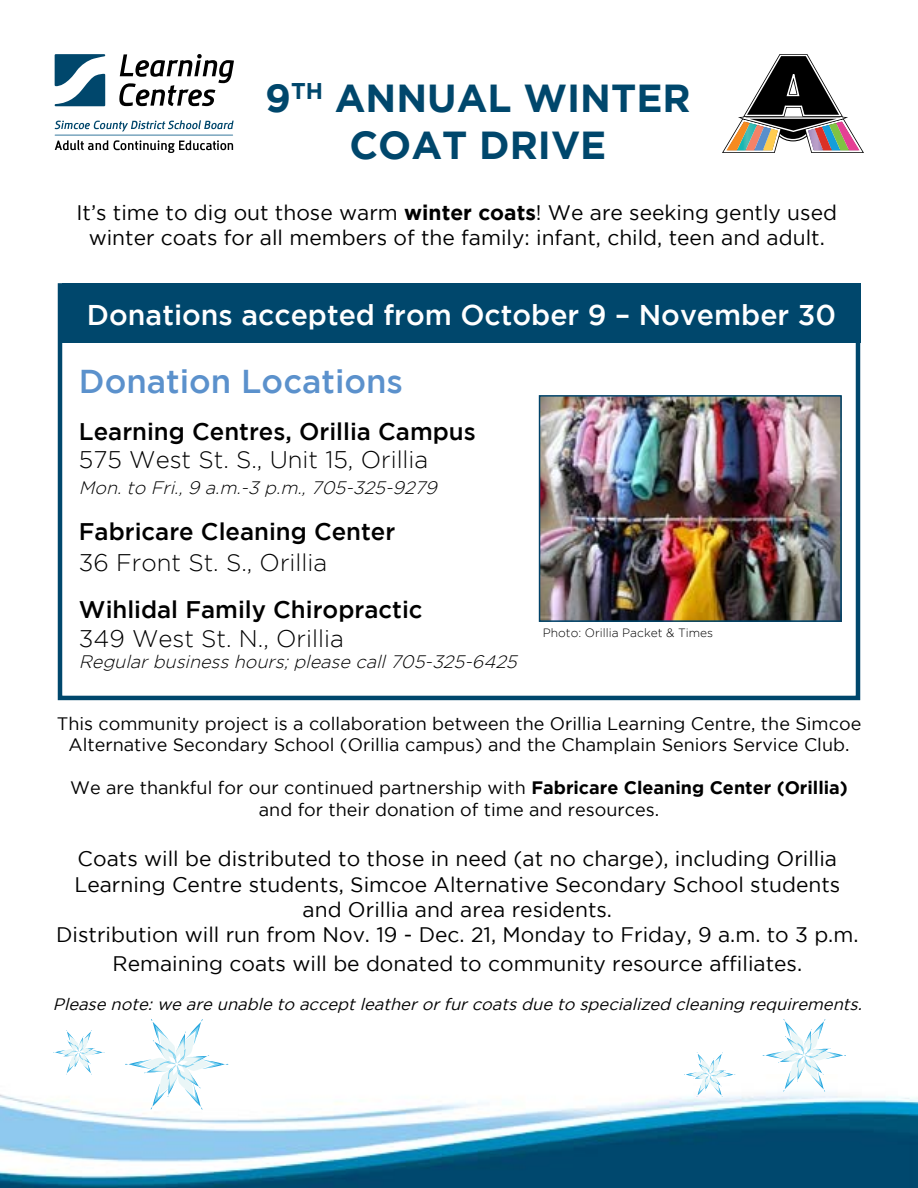
<style>
.page{position:relative;width:918px;height:1188px;background:#fff}
.page>*{position:absolute;margin:0;border:0;box-sizing:border-box;transform-origin:0 0}
.t1{font:700 39px/46.8px "Gotham HTF";color:#00476c;text-align:center}
.t2{font:500 33px "Gotham HTF";color:#5b91cc}
.t3{font:500 28.5px "Gotham HTF";color:#fff}
.t4{font:500 24px "Gotham HTF";color:#000}
.t5{font:300 24px "Gotham HTF";color:#000}
.t6{font:21px/25.2px "Gotham HTF";color:#000;text-align:center}
.t7{font:18px/21.6px "Gotham HTF";color:#000;text-align:center}
.t8{font:italic 300 18px "Gotham HTF";color:#000}
.t9{font:italic 16.5px "Gotham HTF";color:#000}
.t10{font:300 12px "Gotham HTF";color:#000}
.s1{font-weight:700}
</style>
<div class="page">
<img style="left:0;top:1092px;width:918px;height:96px">
<div style="left:62px;top:283px;width:799px;height:60px;background:#00476c"></div>
<img style="left:542px;top:398px;width:297px;height:221px">
<div style="left:539px;top:395px;width:303px;height:227px;border:2px solid #00446a"></div>
<div style="left:58px;top:283px;width:802px;height:417px;border:4px solid #00476c"></div>
<svg style="left:125px;top:1019px;width:103px;height:91px"></svg>
<svg style="left:53px;top:1030px;width:52px;height:45px"></svg>
<svg style="left:55px;top:54px;width:50px;height:52px"></svg>
<svg style="left:119px;top:54px;width:115px;height:52px"></svg>
<svg style="left:55px;top:120px;width:179px;height:12px"></svg>
<svg style="left:55px;top:140px;width:178px;height:13px"></svg>
<hr style="left:55px;top:135px;width:178px;height:1px;background:#558dac">
<svg style="left:722px;top:54px;width:142px;height:99px"></svg>
<svg style="left:763px;top:1019px;width:83px;height:73px"></svg>
<svg style="left:684px;top:1052px;width:51px;height:45px"></svg>
<h1 class="t1" style="left:265px;top:74px;width:427px">9<sup>TH</sup> ANNUAL WINTER<br>COAT DRIVE</h1>
<p class="t6" style="left:76px;top:200px;width:762px">It’s time to dig out those warm <span class="s1">winter coats</span>! We are seeking gently used winter coats for all members of the family: infant, child, teen and adult.</p>
<h3 class="t3" style="left:87px;top:298px;width:751px">Donations accepted from October 9 – November 30</h3>
<h2 class="t2" style="left:79px;top:362px;width:326px">Donation Locations</h2>
<p class="t4" style="left:79px;top:418px;width:398px">Learning Centres, Orillia Campus</p>
<p class="t5" style="left:79px;top:447px;width:351px">575 West St. S., Unit 15, Orillia</p>
<p class="t8" style="left:79px;top:477px;width:364px">Mon.to Fri.,9 a.m.-3 p.m.,705-325-9279</p>
<p class="t4" style="left:79px;top:518px;width:318px">Fabricare Cleaning Center</p>
<p class="t5" style="left:79px;top:550px;width:250px">36 Front St. S., Orillia</p>
<p class="t4" style="left:79px;top:596px;width:345px">Wihlidal Family Chiropractic</p>
<p class="t5" style="left:79px;top:625px;width:266px">349 West St. N., Orillia</p>
<p class="t8" style="left:79px;top:652px;width:444px">Regularbusiness hours;please call705-325-6425</p>
<p class="t10" style="left:543px;top:626px;width:172px">Photo: Orillia Packet &amp; Times</p>
<p class="t7" style="left:57px;top:712px;width:806px">This community project is a collaboration between the Orillia Learning Centre, the Simcoe<br>Alternative Secondary School (Orillia campus) and the Champlain Seniors Service Club.</p>
<p class="t7" style="left:70px;top:777px;width:779px">We are thankful for our continued partnership with <span class="s1">Fabricare Cleaning Center (Orillia) </span>and for their donation of time and resources.</p>
<p class="t6" style="left:56px;top:846px;width:804px">Coats will be distributed to those in need (at no charge), including Orillia Learning Centre students, Simcoe Alternative Secondary School students and Orillia and area residents.<br>Distribution will run from Nov. 19 - Dec. 21, Monday to Friday, 9 a.m. to 3 p.m.</p>
<p class="t6" style="left:113px;top:951px;width:691px">Remaining coats will be donated to community resource affiliates.</p>
<p class="t9" style="left:53px;top:996px;width:815px">Please note:we are unable to acceptleatherorfurcoatsdue to specialized cleaning requirements.</p>
</div>
